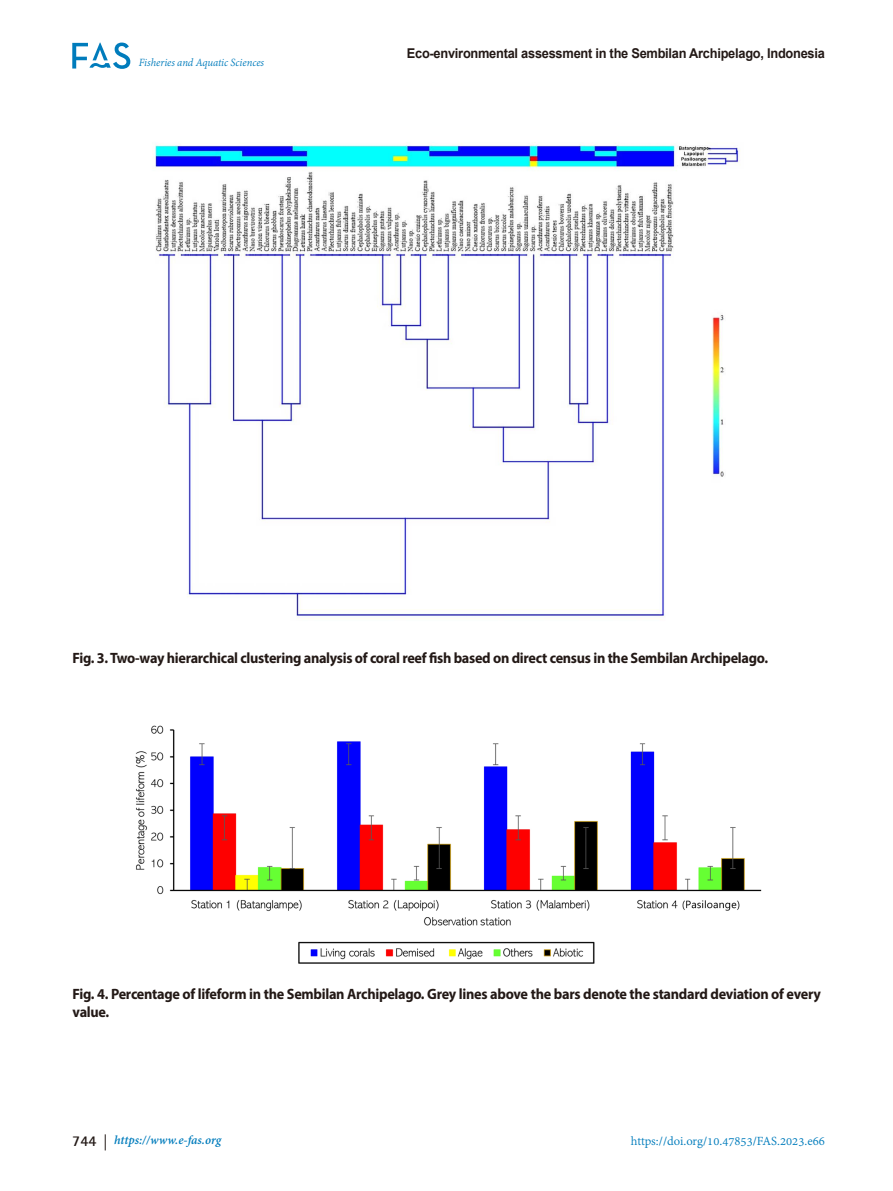
<style>
.page{position:relative;width:893px;height:1191px;background:#fff}
.page>*{position:absolute;margin:0;border:0;box-sizing:border-box;transform-origin:0 0}
.table_title{font:700 15px/18px "Myriad Pro";letter-spacing:-.02em;color:#231916;scale:.95 1}
.t1{font:700 13.5px "Arial";letter-spacing:-.02em;color:#231916;scale:.95 1}
.t2{font:13.5px "Adobe Devanagari";color:#007cbc}
.t3{font:italic 700 13.5px "Adobe Devanagari";color:#007cbc}
.t4{font:italic 12px "Adobe Devanagari";letter-spacing:-.005em;color:#007cbc;scale:.95 1}
.s1{font-family:"Rotis Semi Sans Std";font-style:normal;font-size:15px;color:#231916}
.s2{font-family:"Helvetica Neue LT Pro";font-weight:400;font-style:normal;font-size:16.05px;color:#231916}
</style>
<div class="page">
<svg style="left:72px;top:43px;width:58px;height:26px"></svg>
<img style="left:152px;top:142px;width:588px;height:478px">
<img style="left:135px;top:725px;width:627px;height:239px">
<p class="t4" style="left:139px;top:56px;width:133px">Fisheries and Aquatic Sciences</p>
<p class="t1" style="left:407px;top:44px;width:442px">Eco-environmental assessment in the Sembilan Archipelago, Indonesia</p>
<p class="table_title" style="left:73px;top:648px;width:734px">Fig. 3. Two-way hierarchical clustering analysis of coral reef fish based on direct census in the Sembilan Archipelago.</p>
<p class="table_title" style="left:73px;top:984px;width:789px">Fig. 4. Percentage of lifeform in the Sembilan Archipelago. Grey lines above the bars denote the standard deviation of every value.</p>
<p class="t3" style="left:72px;top:1132px;width:151px"><span class="s1">744</span> <span class="s2">|</span> https://www.e-fas.org</p>
<p class="t2" style="left:631px;top:1133px;width:196px">https://doi.org/10.47853/FAS.2023.e66</p>
</div>
